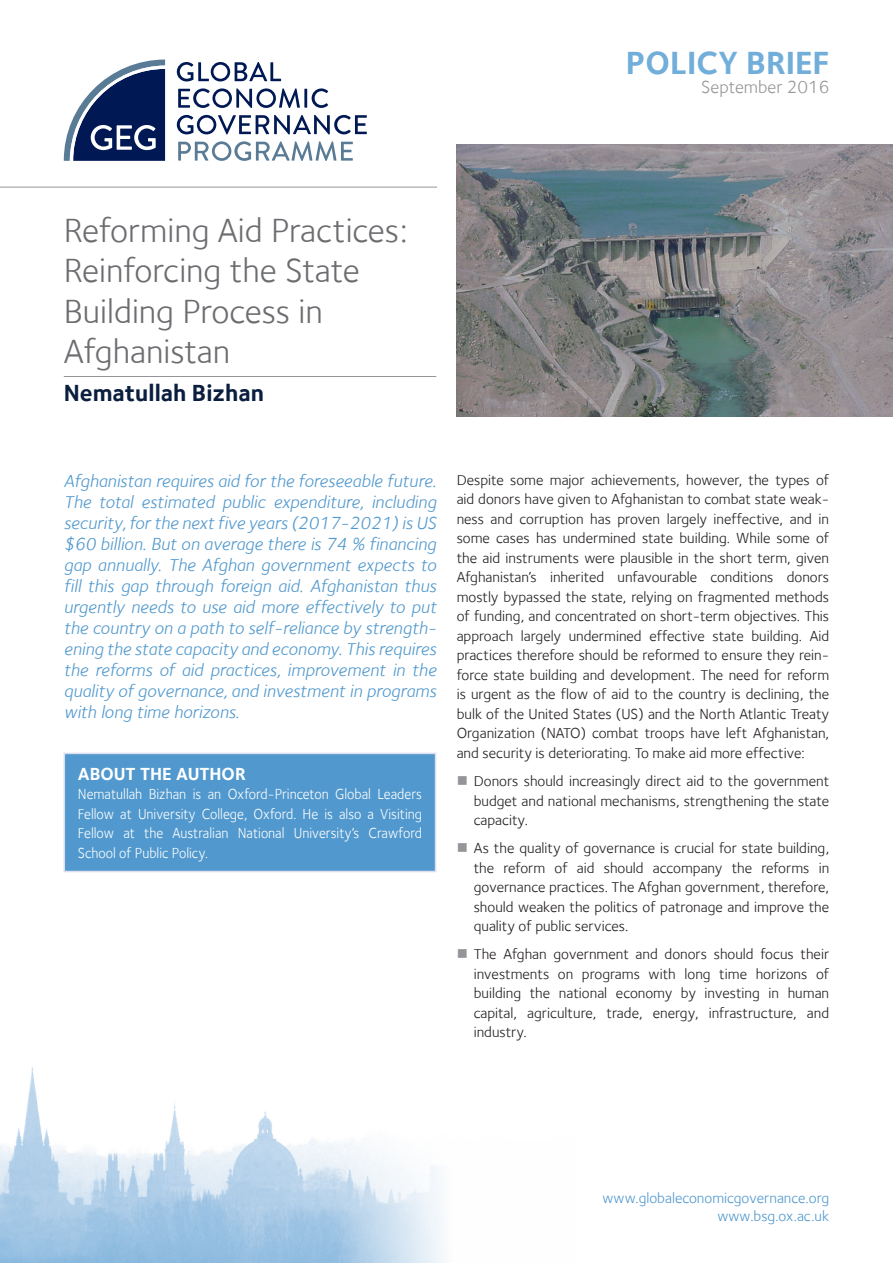
<style>
.page{position:relative;width:893px;height:1263px;background:#fff}
.page>*{position:absolute;margin:0;border:0;box-sizing:border-box;transform-origin:0 0}
.t1{font:34.5px/40.5px "Foundry Sterling";color:#6c6d70}
.t2{font:700 33px "Foundry Sterling";color:#72aeda}
.t3{font:700 24px "Foundry Sterling";color:#0a1e3e}
.t4{font:italic 18px/21px "Foundry Sterling";color:#5098cd;text-align:justify}
.t5{font:700 18px "Foundry Sterling";color:#fff}
.t6{font:18px "Foundry Sterling";color:#939598}
.t7{font:15px/19.5px "Foundry Sterling";color:#231f20;text-align:justify}
.t8{font:15px/19.5px "Foundry Sterling";color:#fff;text-align:justify;scale:.93 1}
.t9{font:15px/18px "Foundry Sterling";color:#5098cd;text-align:right}
.s1{color:#939598}
</style>
<div class="page">
<hr style="left:0;top:187px;width:437px;height:1px;background:#939598">
<img style="left:457px;top:145px;width:436px;height:272px">
<img style="left:0;top:1067px;width:444px;height:196px">
<hr style="left:64px;top:376px;width:372px;height:1px;background:#939598">
<div style="left:64px;top:753px;width:372px;height:118px;background:#5098cd"></div>
<div style="left:64px;top:753px;width:372px;height:119px;border:2px solid #dbdeee"></div>
<svg style="left:177px;top:62px;width:104px;height:19px"></svg>
<svg style="left:178px;top:88px;width:122px;height:20px"></svg>
<hr style="left:304px;top:89px;width:3px;height:19px;background:#001954">
<svg style="left:312px;top:88px;width:16px;height:20px"></svg>
<svg style="left:177px;top:115px;width:190px;height:19px"></svg>
<svg style="left:178px;top:141px;width:175px;height:20px"></svg>
<svg style="left:64px;top:60px;width:101px;height:101px"></svg>
<h1 class="t1" style="left:64px;top:210px;width:345px">Reforming Aid Practices:<br>Reinforcing the State<br>Building Process in<br>Afghanistan</h1>
<h3 class="t3" style="left:64px;top:378px;width:202px">Nematullah Bizhan</h3>
<h2 class="t2" style="left:626px;top:43px;width:205px">POLICY BRIEF</h2>
<p class="t6" style="left:701px;top:77px;width:130px">September 2016</p>
<p class="t4" style="left:64px;top:470px;width:374px">Afghanistan requires aid for the foreseeable future.<br>The total estimated public expenditure, including security, for the next five years (2017-2021) is US $60 billion. But on average there is 74 % financing gap annually. The Afghan government expects to fill this gap through foreign aid. Afghanistan thus urgently needs to use aid more effectively to put the country on a path to self-reliance by strength&shy;ening the state capacity and economy. This requires the reforms of aid practices, improvement in the quality of governance, and investment in programs with long time horizons.</p>
<p class="t7" style="left:457px;top:470px;width:374px">Despite some major achievements, however, the types of aid donors have given to Afghanistan to combat state weak&shy;ness and corruption has proven largely ineffective, and in some cases has undermined state building. While some of the aid instruments were plausible in the short term, given Afghanistan’s inherited unfavourable conditions donors mostly bypassed the state, relying on fragmented methods of funding, and concentrated on short-term objectives. This approach largely undermined effective state building. Aid practices therefore should be reformed to ensure they rein&shy;force state building and development. The need for reform is urgent as the flow of aid to the country is declining, the bulk of the United States (US) and the North Atlantic Treaty Organization (NATO) combat troops have left Afghanistan, and security is deteriorating. To make aid more effective:</p>
<p class="t7" style="left:474px;top:771px;width:357px;text-indent:-17px"><span class="s1">■</span> Donors should increasingly direct aid to the government budget and national mechanisms, strengthening the state capacity.</p>
<p class="t7" style="left:474px;top:838px;width:357px;text-indent:-17px"><span class="s1">■</span> As the quality of governance is crucial for state building, the reform of aid should accompany the reforms in governance practices. The Afghan government, therefore, should weaken the politics of patronage and improve the quality of public services.</p>
<p class="t7" style="left:474px;top:944px;width:357px;text-indent:-17px"><span class="s1">■</span> The Afghan government and donors should focus their investments on programs with long time horizons of building the national economy by investing in human capital, agriculture, trade, energy, infrastructure, and industry.</p>
<p class="t5" style="left:78px;top:763px;width:169px">ABOUT THE AUTHOR</p>
<p class="t8" style="left:78px;top:784px;width:372px">Nematullah Bizhan is an Oxford-Princeton Global Leaders Fellow at University College, Oxford. He is also a Visiting Fellow at the Australian National University’s Crawford School of Public Policy.</p>
<p class="t9" style="left:602px;top:1188px;width:228px">www.globaleconomicgovernance.org www.bsg.ox.ac.uk</p>
</div>
